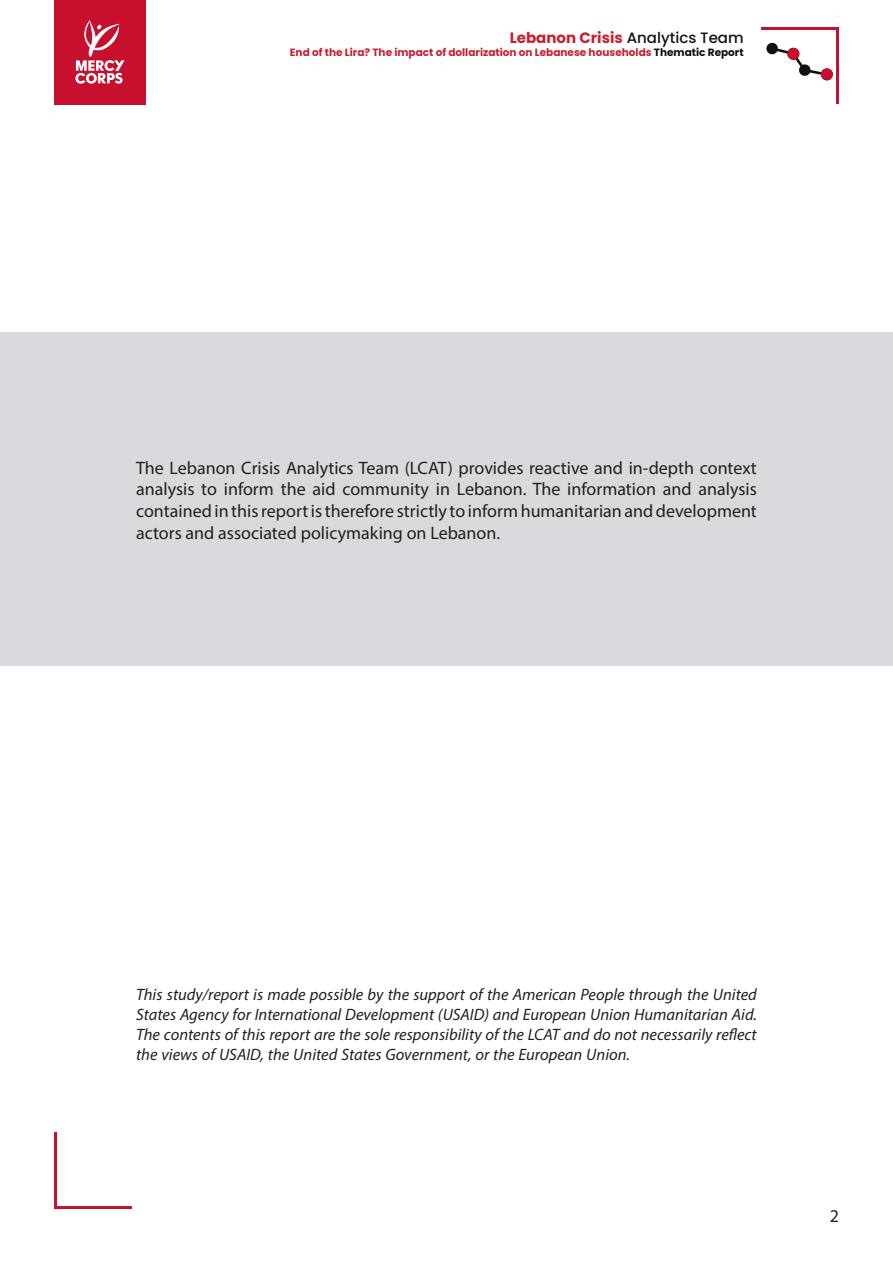
<style>
.page{position:relative;width:893px;height:1263px;background:#fff}
.page>*{position:absolute;margin:0;border:0;box-sizing:border-box;transform-origin:0 0}
.t1{font:18px/21.6px "Myriad Pro";color:#231f20;text-align:justify}
.t2{font:italic 16.5px/19.8px "Myriad Pro";color:#231f20;text-align:justify}
.t3{font:700 15px "Poppins";color:#c7202e}
.t4{font:700 10.5px "Poppins";color:#c7202e}
.s1{font-weight:500;color:#0f1013}
.s2{color:#0f1013}
</style>
<div class="page">
<div style="left:0;top:333px;width:893px;height:333px;background:#d8d9dc"></div>
<div style="left:54px;top:0;width:92px;height:104px;background:#c70f2e"></div>
<svg style="left:75px;top:20px;width:49px;height:64px"></svg>
<svg style="left:766px;top:42px;width:67px;height:38px"></svg>
<hr style="left:761px;top:28px;width:77px;height:2px;background:#c70f2e">
<hr style="left:836px;top:28px;width:3px;height:76px;background:#c70f2e">
<hr style="left:55px;top:1207px;width:77px;height:2px;background:#c70f2e">
<hr style="left:54px;top:1132px;width:3px;height:77px;background:#c70f2e">
<div style="left:787px;top:48px;width:12px;height:12px;background:#c70f2e;border-radius:50%"></div>
<div style="left:821px;top:68px;width:12px;height:12px;background:#c70f2e;border-radius:50%"></div>
<p class="t3" style="left:510px;top:30px;width:236px">Lebanon Crisis <span class="s1">Analytics Team</span></p>
<p class="t4" style="left:290px;top:46px;width:455px">End of the Lira? The impact of dollarization on Lebanese households <span class="s2">Thematic Report</span></p>
<p class="t1" style="left:136px;top:457px;width:622px">The Lebanon Crisis Analytics Team (LCAT) provides reactive and in-depth context analysis to inform the aid community in Lebanon. The information and analysis contained in this report is therefore strictly to inform humanitarian and development actors and associated policymaking on Lebanon.</p>
<p class="t2" style="left:136px;top:985px;width:622px">This study/report is made possible by the support of the American People through the United States Agency for International Development (USAID) and European Union Humanitarian Aid.<br>The contents of this report are the sole responsibility of the LCAT and do not necessarily reflect the views of USAID, the United States Government, or the European Union.</p>
<p class="t1" style="left:830px;top:1205px;width:11px">2</p>
</div>
